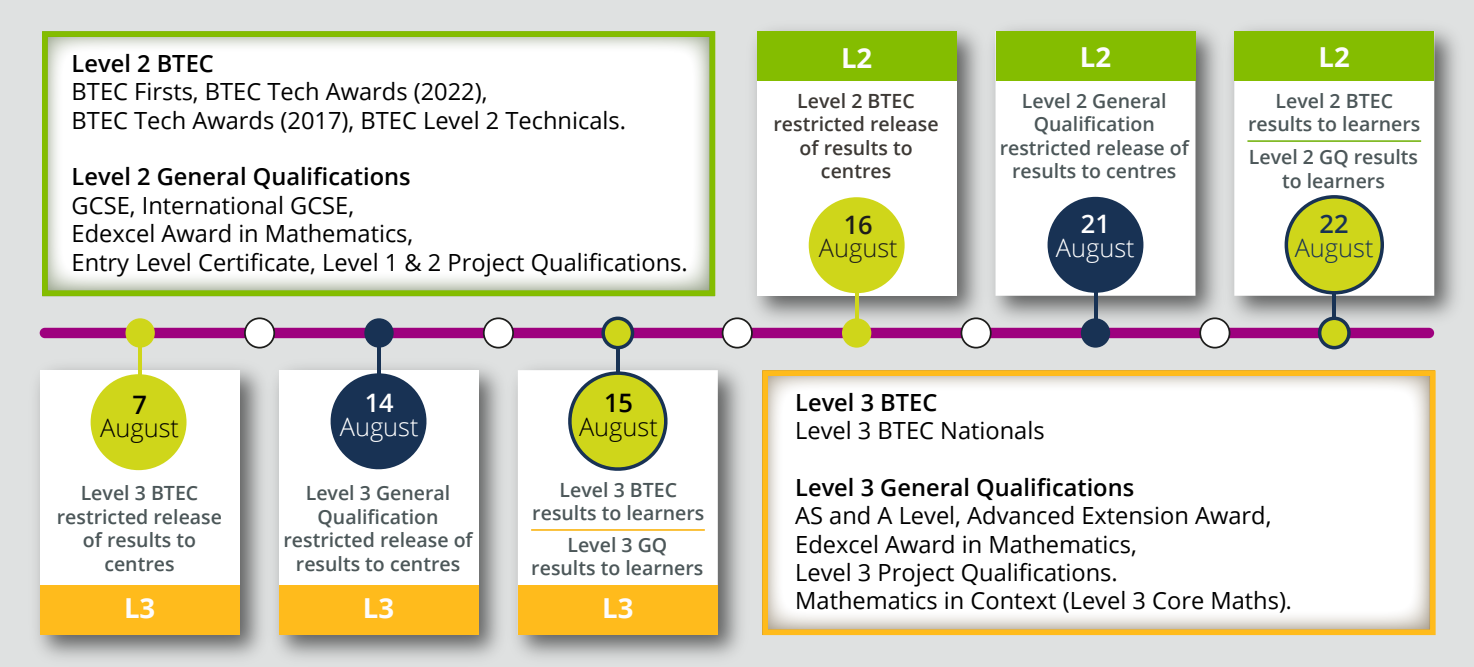
<style>
.page{position:relative;width:1474px;height:667px;background:#fff}
.page>*{position:absolute;margin:0;border:0;box-sizing:border-box;transform-origin:0 0}
.t1{font:700 27.47px "Open Sans";color:#fdfcfd}
.t2{font:300 25.38px "Open Sans";color:#fff}
.t3{font:300 25.38px "Open Sans";color:#010000}
.t4{font:300 25.38px "Open Sans";color:#1d1d1b}
.t5{font:300 25.38px "Open Sans";color:#183254}
.t6{font:600 25.38px "Open Sans";color:#fff}
.t7{font:600 25.38px "Open Sans";color:#010000}
.t8{font:600 25.38px "Open Sans";color:#1d1d1b}
.t9{font:600 25.38px "Open Sans";color:#183254}
.t10{font:23.62px/28.3px "Open Sans";color:#000}
.t11{font:600 23.62px "Open Sans";color:#000}
.t12{font:600 19.6px/23.4px "Open Sans";color:#4c5759;text-align:center}
.t13{font:600 19.6px/23.4px "Open Sans";color:#3d3935;text-align:center}
.s1{font-family:"Myriad Pro"}
</style>
<div class="page">
<div style="left:0;top:0;width:1473px;height:666px;background:#dfe1e1"></div>
<svg style="left:769px;top:377px;width:659px;height:250px;fill:#fff"></svg>
<svg style="left:49px;top:38px;width:659px;height:251px;fill:#fff"></svg>
<img style="left:993px;top:28px;width:224px;height:298px">
<div style="left:995px;top:81px;width:200px;height:214px;background:#fff"></div>
<div style="left:995px;top:31px;width:200px;height:50px;background:#84bd00"></div>
<div style="left:1047px;top:197px;width:96px;height:96px;background:#183254;border-radius:50%"></div>
<img style="left:515px;top:353px;width:226px;height:305px">
<div style="left:518px;top:370px;width:199px;height:215px;background:#fff"></div>
<div style="left:518px;top:585px;width:199px;height:49px;background:#ffbb1c"></div>
<svg style="left:563px;top:366px;width:109px;height:109px"></svg>
<hr style="left:616px;top:347px;width:3px;height:25px;background:#183254">
<div style="left:40px;top:327px;width:1393px;height:11px;background:#9e007e;border-radius:5px"></div>
<img style="left:37px;top:354px;width:225px;height:304px">
<div style="left:40px;top:370px;width:200px;height:264px;background:#fff"></div>
<div style="left:40px;top:585px;width:200px;height:49px;background:#ffbb1c"></div>
<div style="left:245px;top:318px;width:29px;height:29px;background:#fff;border-radius:50%"></div>
<div style="left:244px;top:317px;width:31px;height:31px;border:2px solid #1d1d1b;border-radius:50%"></div>
<hr style="left:138px;top:344px;width:3px;height:44px;background:#cfd61a">
<img style="left:740px;top:29px;width:253px;height:303px">
<div style="left:756px;top:32px;width:200px;height:264px;background:#fff"></div>
<div style="left:756px;top:32px;width:200px;height:49px;background:#84bd00"></div>
<div style="left:808px;top:197px;width:96px;height:96px;background:#cfd61a;border-radius:50%"></div>
<div style="left:91px;top:374px;width:95px;height:96px;background:#cfd61a;border-radius:50%"></div>
<div style="left:125px;top:318px;width:30px;height:29px;background:#cfd61a;border-radius:50%"></div>
<hr style="left:855px;top:278px;width:3px;height:44px;background:#cfd61a">
<div style="left:364px;top:318px;width:29px;height:29px;background:#183254;border-radius:50%"></div>
<div style="left:603px;top:318px;width:29px;height:29px;background:#cfd61a;border-radius:50%"></div>
<div style="left:601px;top:316px;width:33px;height:33px;border:4px solid #183254;border-radius:50%"></div>
<img style="left:262px;top:354px;width:239px;height:304px">
<div style="left:278px;top:370px;width:200px;height:264px;background:#fff"></div>
<div style="left:278px;top:585px;width:200px;height:49px;background:#ffbb1c"></div>
<svg style="left:324px;top:366px;width:109px;height:104px"></svg>
<div style="left:484px;top:318px;width:29px;height:29px;background:#fff;border-radius:50%"></div>
<div style="left:483px;top:317px;width:31px;height:31px;border:2px solid #1d1d1b;border-radius:50%"></div>
<hr style="left:377px;top:343px;width:3px;height:45px;background:#183254">
<div style="left:722px;top:318px;width:30px;height:29px;background:#fff;border-radius:50%"></div>
<div style="left:721px;top:317px;width:31px;height:31px;border:2px solid #1d1d1b;border-radius:50%"></div>
<div style="left:842px;top:318px;width:29px;height:29px;background:#cfd61a;border-radius:50%"></div>
<div style="left:961px;top:318px;width:29px;height:29px;background:#fff;border-radius:50%"></div>
<div style="left:960px;top:317px;width:31px;height:31px;border:2px solid #1d1d1b;border-radius:50%"></div>
<div style="left:1080px;top:318px;width:30px;height:29px;background:#183254;border-radius:50%"></div>
<div style="left:1200px;top:318px;width:29px;height:29px;background:#fff;border-radius:50%"></div>
<div style="left:1199px;top:317px;width:31px;height:31px;border:2px solid #1d1d1b;border-radius:50%"></div>
<svg style="left:1093px;top:292px;width:4px;height:27px"></svg>
<img style="left:1217px;top:28px;width:240px;height:304px">
<div style="left:1234px;top:81px;width:200px;height:214px;background:#fff"></div>
<div style="left:1234px;top:31px;width:200px;height:50px;background:#84bd00"></div>
<div style="left:1286px;top:197px;width:96px;height:96px;background:#cfd61a;border-radius:50%"></div>
<div style="left:1284px;top:195px;width:99px;height:99px;border:4px solid #183254;border-radius:50%"></div>
<hr style="left:1332px;top:292px;width:3px;height:30px;background:#183254">
<div style="left:1319px;top:318px;width:29px;height:29px;background:#cfd61a;border-radius:50%"></div>
<div style="left:1317px;top:316px;width:33px;height:33px;border:4px solid #183254;border-radius:50%"></div>
<hr style="left:531px;top:529px;width:174px;height:1px;background:#fab922">
<hr style="left:1247px;top:140px;width:173px;height:2px;background:#82ba26">
<div style="left:42px;top:31px;width:673px;height:265px;border:6px solid #84bd00"></div>
<div style="left:762px;top:370px;width:673px;height:264px;border:6px solid #ffbb1c"></div>
<p class="t11" style="left:72px;top:47px;width:144px">Level 2 BTEC</p>
<p class="t10" style="left:72px;top:77px;width:556px">BTEC Firsts, BTEC Tech Awards (2022),<br>BTEC Tech Awards (2017), BTEC Level 2 Technicals.</p>
<p class="t11" style="left:72px;top:161px;width:340px">Level 2 General Qualifications</p>
<p class="t10" style="left:72px;top:190px;width:617px">GCSE, International GCSE,<br>Edexcel Award in Mathematics,<br>Entry Level Certificate, Level 1 &amp; 2 Project Qualifications.</p>
<p class="t7" style="left:132px;top:387px;width:16px">7</p>
<p class="t3" style="left:100px;top:410px;width:80px">August</p>
<p class="t6" style="left:365px;top:385px;width:31px">14</p>
<p class="t2" style="left:340px;top:409px;width:80px">August</p>
<p class="t7" style="left:604px;top:385px;width:31px">15</p>
<p class="t3" style="left:579px;top:409px;width:80px">August</p>
<p class="t12" style="left:57px;top:480px;width:167px">Level 3 BTEC restricted release of results to centres</p>
<p class="t12" style="left:283px;top:480px;width:191px">Level 3 General<br>Qualification restricted release of results to centres</p>
<p class="t12" style="left:532px;top:477px;width:174px">Level 3 BTEC results to learners</p>
<p class="t12" style="left:531px;top:532px;width:174px">Level 3 GQ<br>results to learners</p>
<p class="t1" style="left:124px;top:588px;width:33px">L3</p>
<p class="t1" style="left:363px;top:588px;width:33px">L3</p>
<p class="t1" style="left:602px;top:588px;width:33px">L3</p>
<p class="t1" style="left:841px;top:38px;width:33px">L2</p>
<p class="t13" style="left:773px;top:89px;width:167px">Level 2 BTEC restricted release of results to centres</p>
<p class="t8" style="left:843px;top:207px;width:31px">16</p>
<p class="t4" style="left:818px;top:230px;width:80px">August</p>
<p class="t1" style="left:1079px;top:38px;width:33px">L2</p>
<p class="t12" style="left:999px;top:89px;width:191px">Level 2 General<br>Qualification restricted release of results to centres</p>
<p class="t6" style="left:1080px;top:207px;width:31px">21</p>
<p class="t2" style="left:1055px;top:230px;width:80px">August</p>
<p class="t1" style="left:1318px;top:38px;width:33px">L2</p>
<p class="t12" style="left:1248px;top:89px;width:174px">Level 2 BTEC results to learners</p>
<p class="t12" style="left:1248px;top:145px;width:171px">Level 2 GQ results to learners</p>
<p class="t9" style="left:1319px;top:207px;width:31px">22</p>
<p class="t5" style="left:1294px;top:230px;width:80px">August</p>
<p class="t11" style="left:795px;top:386px;width:144px">Level 3 BTEC</p>
<p class="t10" style="left:795px;top:415px;width:251px">Level 3 BTEC Nationals</p>
<p class="t11" style="left:795px;top:471px;width:340px">Level 3 General Qualifications</p>
<p class="t10" style="left:795px;top:500px;width:497px">AS and A Level, Advanced Extension Award, Edexcel Award in Mathematics,<br>Level 3 Project Qualifications.<br>Mathematics in Context (Level 3 Core Maths)<span class="s1">.</span></p>
</div>
